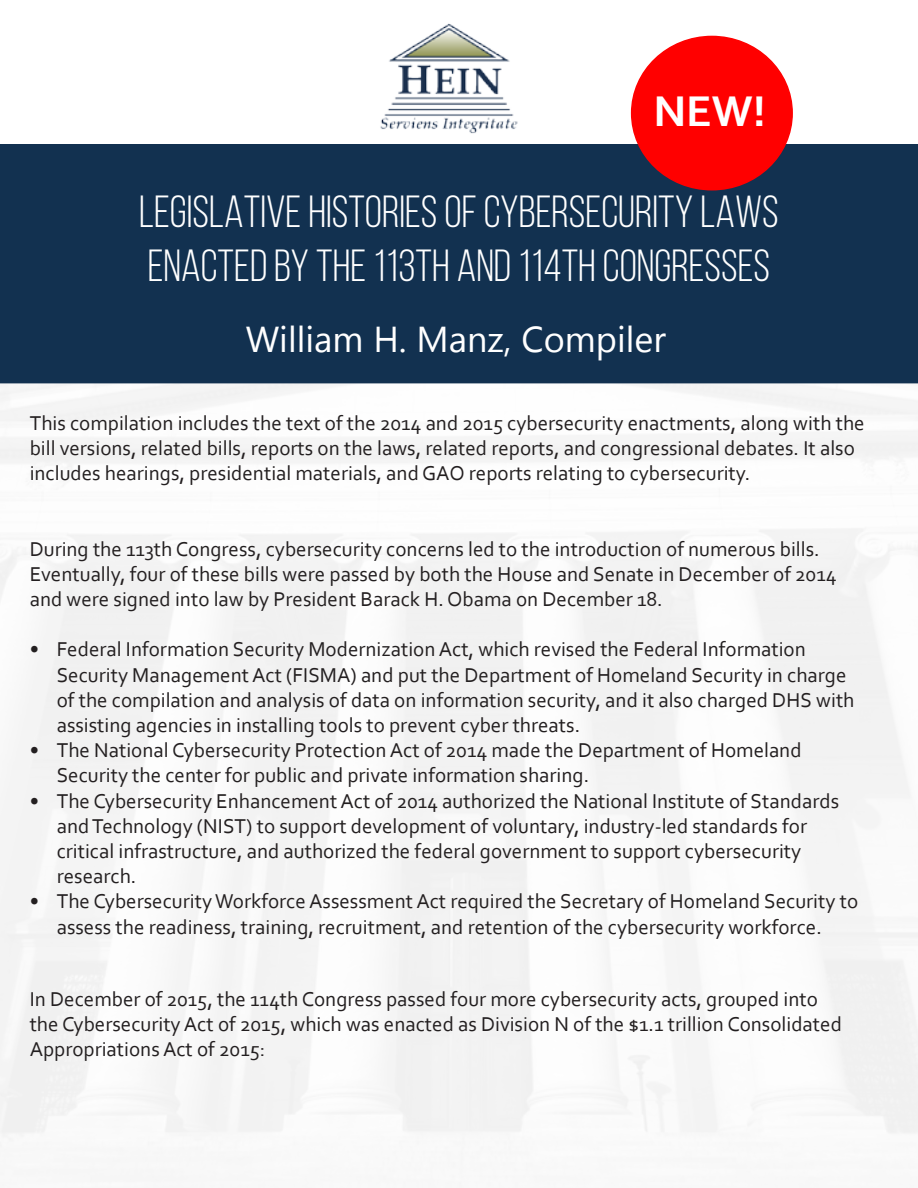
<style>
.page{position:relative;width:918px;height:1188px;background:#fff}
.page>*{position:absolute;margin:0;border:0;box-sizing:border-box;transform-origin:0 0}
.t1{font:45px "Bebas Neue";color:#fff}
.t2{font:700 45px "Corbel";color:#fff}
.t3{font:36px "Lao UI";color:#fff}
.t4{font:21px/25.2px "Corbel";color:#231f20}
</style>
<div class="page">
<img style="left:380px;top:23px;width:138px;height:111px">
<div style="left:1px;top:145px;width:916px;height:238px;background:#123150"></div>
<div style="left:0;top:144px;width:918px;height:239px;border:2px solid #123150"></div>
<div style="left:632px;top:36px;width:160px;height:154px;background:#f00;border-radius:50%"></div>
<p class="t2" style="left:653px;top:83px;width:114px">NEW!</p>
<p class="t1" style="left:139px;top:188px;width:641px">LEGISLATIVE HISTORIES OF CYBERSECURITY LAWS</p>
<p class="t1" style="left:148px;top:242px;width:624px">ENACTED BY THE 113TH AND 114TH CONGRESSES</p>
<p class="t3" style="left:246px;top:315px;width:422px">William H. Manz, Compiler</p>
<p class="t4" style="left:30px;top:410px;width:836px">This compilation includes the text of the 2014 and 2015 cybersecurity enactments, along with the bill versions, related bills, reports on the laws, related reports, and congressional debates. It also includes hearings, presidential materials, and GAO reports relating to cybersecurity.</p>
<p class="t4" style="left:30px;top:536px;width:808px">During the 113th Congress, cybersecurity concerns led to the introduction of numerous bills.<br>Eventually, four of these bills were passed by both the House and Senate in December of 2014 and were signed into law by President Barack H. Obama on December 18.</p>
<p class="t4" style="left:57px;top:636px;width:799px;text-indent:-27px">• Federal Information Security Modernization Act, which revised the Federal Information Security Management Act (FISMA) and put the Department of Homeland Security in charge of the compilation and analysis of data on information security, and it also charged DHS with assisting agencies in installing tools to prevent cyber threats.</p>
<p class="t4" style="left:57px;top:737px;width:746px;text-indent:-27px">• The National Cybersecurity Protection Act of 2014 made the Department of Homeland<br>Security the center for public and private information sharing.</p>
<p class="t4" style="left:57px;top:788px;width:784px;text-indent:-27px">• The Cybersecurity Enhancement Act of 2014 authorized the National Institute of Standards and Technology (NIST) to support development of voluntary, industry-led standards for critical infrastructure, and authorized the federal government to support cybersecurity research.</p>
<p class="t4" style="left:30px;top:888px;width:830px;text-align:center">• The Cybersecurity Workforce Assessment Act required the Secretary of Homeland Security to assess the readiness, training, recruitment, and retention of the cybersecurity workforce.</p>
<p class="t4" style="left:30px;top:986px;width:814px">In December of 2015, the 114th Congress passed four more cybersecurity acts, grouped into the Cybersecurity Act of 2015, which was enacted as Division N of the $1.1 trillion Consolidated<br>Appropriations Act of 2015:</p>
</div>
